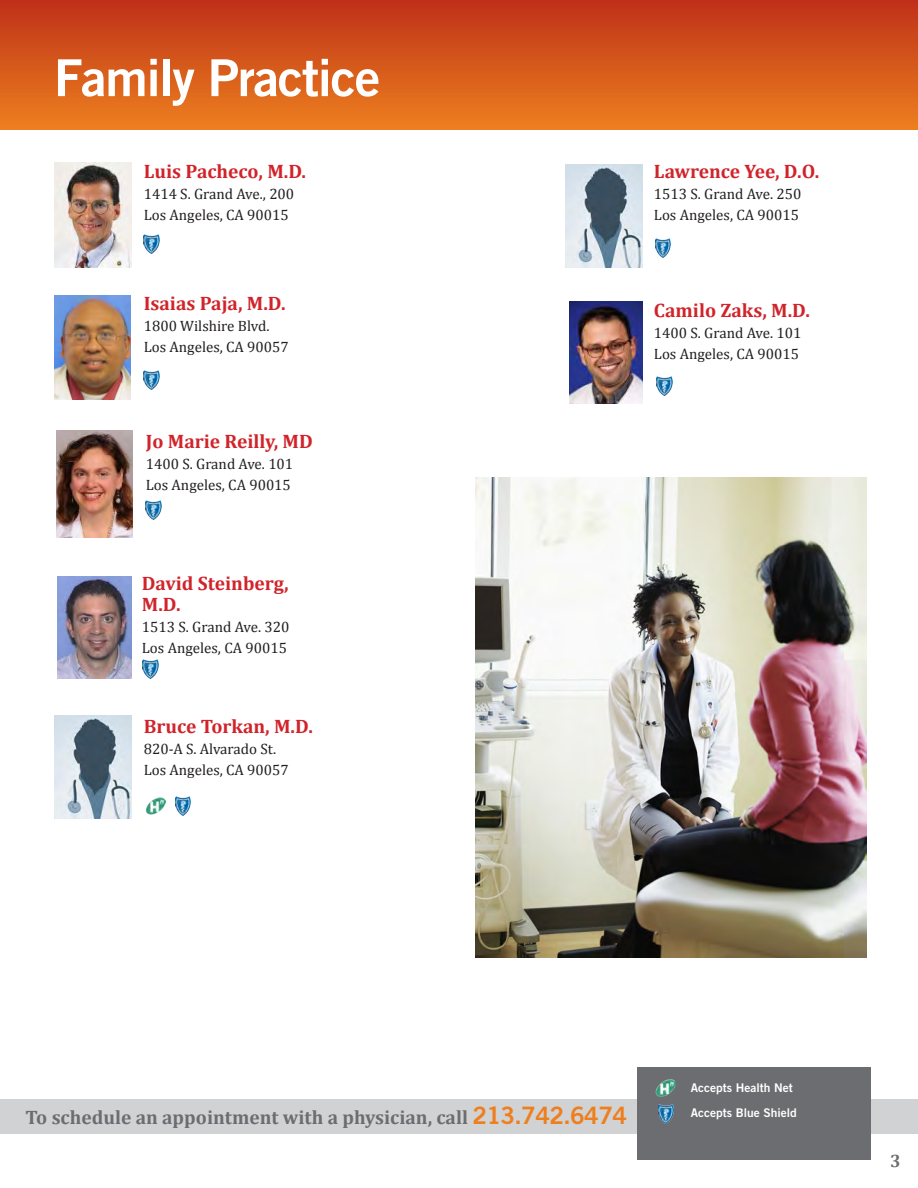
<style>
.page{position:relative;width:918px;height:1188px;background:#fff}
.page>*{position:absolute;margin:0;border:0;box-sizing:border-box;transform-origin:0 0}
.t1{font:51px "Trade Gothic LT Std Bd 2";letter-spacing:-.025em;color:#fff}
.t2{font:700 19.5px/21px "Cambria";color:#d1232a}
.t3{font:700 19.5px "Cambria";color:#6c6d70}
.t4{font:700 18px "Cambria";color:#6c6d70}
.t5{font:15px "Cambria";color:#231f20}
.t6{font:12px "Trade Gothic LT Std Bd 2";color:#fff}
.s1{font-family:"Trade Gothic LT Std Bd 2";font-weight:400;font-size:24px;color:#ee7f1f}
</style>
<div class="page">
<div style="left:0;top:1099px;width:918px;height:35px;background:#d1d2d4"></div>
<div style="left:638px;top:1067px;width:233px;height:93px;background:#6c6d70"></div>
<img style="left:656px;top:1079px;width:20px;height:18px">
<img style="left:658px;top:1104px;width:16px;height:19px">
<div style="left:0;top:0;width:918px;height:130px;background:linear-gradient(to bottom,#bf3119,#ed7f1f)"></div>
<img style="left:144px;top:235px;width:15px;height:19px">
<img style="left:54px;top:162px;width:77px;height:106px">
<img style="left:144px;top:371px;width:15px;height:19px">
<img style="left:54px;top:296px;width:77px;height:104px">
<img style="left:146px;top:501px;width:15px;height:19px">
<img style="left:56px;top:431px;width:77px;height:107px">
<img style="left:58px;top:577px;width:73px;height:102px">
<img style="left:143px;top:660px;width:15px;height:19px">
<img style="left:145px;top:797px;width:21px;height:18px">
<img style="left:176px;top:796px;width:15px;height:19px">
<img style="left:569px;top:301px;width:74px;height:102px">
<img style="left:657px;top:377px;width:15px;height:19px">
<img style="left:655px;top:238px;width:16px;height:19px">
<img style="left:475px;top:477px;width:392px;height:481px">
<img style="left:55px;top:716px;width:76px;height:103px">
<img style="left:566px;top:165px;width:77px;height:103px">
<p class="t1" style="left:54px;top:46px;width:328px">Family Practice</p>
<p class="t2" style="left:144px;top:160px;width:164px">Luis Pacheco, M.D.</p>
<p class="t5" style="left:144px;top:185px;width:152px">1414 S. Grand Ave., 200</p>
<p class="t5" style="left:144px;top:206px;width:147px">Los Angeles, CA 90015</p>
<p class="t2" style="left:144px;top:292px;width:143px">Isaias Paja, M.D.</p>
<p class="t5" style="left:144px;top:317px;width:127px">1800 Wilshire Blvd.</p>
<p class="t5" style="left:144px;top:338px;width:147px">Los Angeles, CA 90057</p>
<p class="t2" style="left:146px;top:430px;width:168px">Jo Marie Reilly, MD</p>
<p class="t5" style="left:146px;top:455px;width:149px">1400 S. Grand Ave. 101</p>
<p class="t5" style="left:146px;top:476px;width:147px">Los Angeles, CA 90015</p>
<p class="t2" style="left:142px;top:573px;width:148px">David Steinberg,<br>M.D.</p>
<p class="t5" style="left:142px;top:618px;width:149px">1513 S. Grand Ave. 320</p>
<p class="t5" style="left:142px;top:639px;width:147px">Los Angeles, CA 90015</p>
<p class="t2" style="left:144px;top:715px;width:171px">Bruce Torkan, M.D.</p>
<p class="t5" style="left:144px;top:740px;width:134px">820-A S. Alvarado St.</p>
<p class="t5" style="left:144px;top:761px;width:147px">Los Angeles, CA 90057</p>
<p class="t2" style="left:654px;top:160px;width:167px">Lawrence Yee, D.O.</p>
<p class="t5" style="left:654px;top:185px;width:149px">1513 S. Grand Ave. 250</p>
<p class="t5" style="left:654px;top:206px;width:147px">Los Angeles, CA 90015</p>
<p class="t2" style="left:654px;top:299px;width:158px">Camilo Zaks, M.D.</p>
<p class="t5" style="left:654px;top:324px;width:149px">1400 S. Grand Ave. 101</p>
<p class="t5" style="left:654px;top:345px;width:147px">Los Angeles, CA 90015</p>
<p class="t3" style="left:26px;top:1104px;width:603px">To schedule an appointment with a physician, call <span class="s1">213.742.6474</span></p>
<p class="t6" style="left:691px;top:1080px;width:103px">Accepts Health Net</p>
<p class="t6" style="left:691px;top:1106px;width:108px">Accepts Blue Shield</p>
<p class="t4" style="left:890px;top:1148px;width:12px">3</p>
</div>
